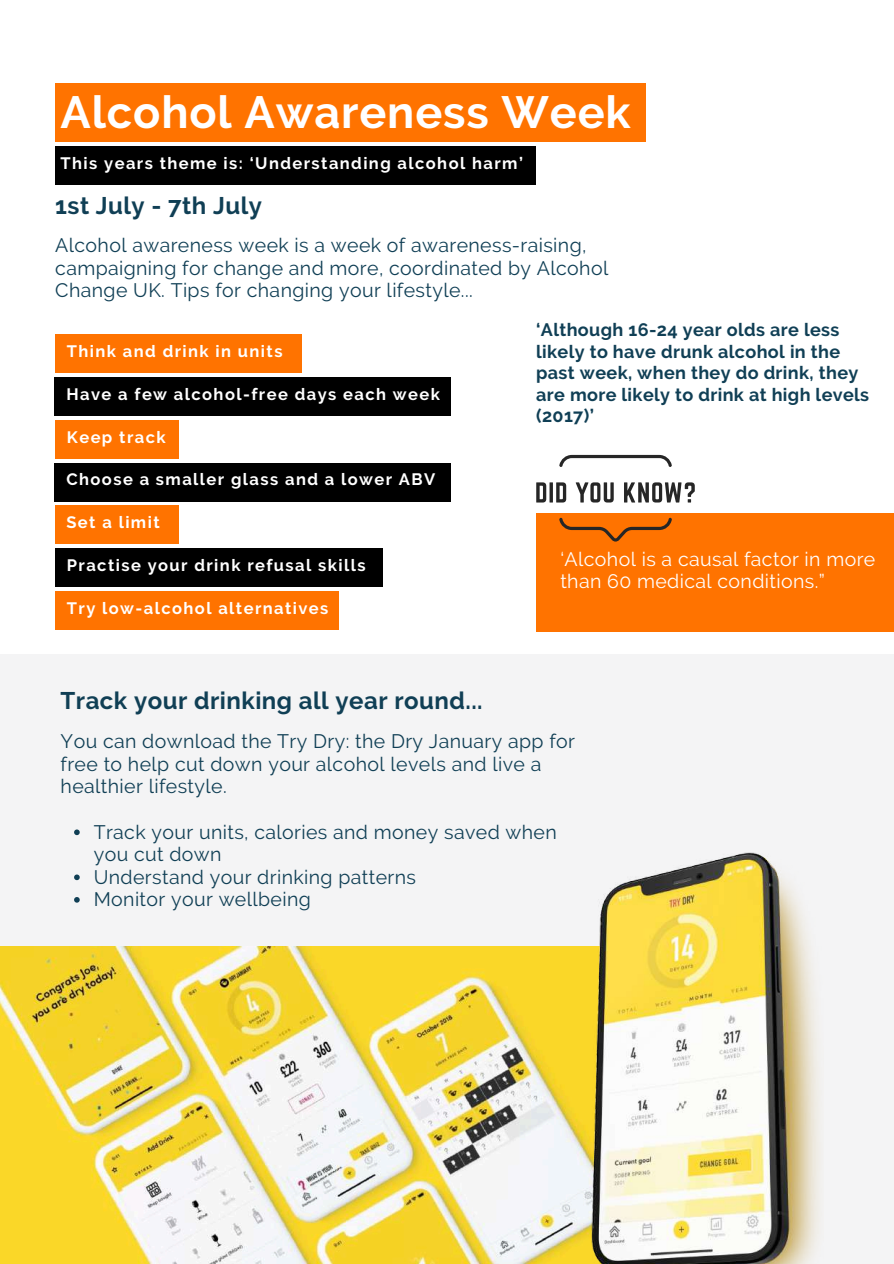
<style>
.page{position:relative;width:894px;height:1264px;background:#fff}
.page>*{position:absolute;margin:0;border:0;box-sizing:border-box;transform-origin:0 0}
.t1{font:700 45px "Raleway";letter-spacing:.02em;color:#fff}
.t2{font:700 24px "Raleway";letter-spacing:.02em;color:#103f55}
.t3{font:19.5px/22.5px "Raleway";letter-spacing:.02em;color:#103f55}
.t4{font:19.5px/22.5px "Raleway";letter-spacing:.02em;color:#fff}
.t5{font:700 18px/21.3px "Raleway";letter-spacing:.02em;color:#103f55}
.t6{font:700 16.5px "Raleway";letter-spacing:.085em;color:#fff}
</style>
<div class="page">
<div style="left:55px;top:84px;width:590px;height:58px;background:#ff7300"></div>
<div style="left:55px;top:146px;width:481px;height:39px;background:#000"></div>
<div style="left:536px;top:513px;width:357px;height:118px;background:#ff7300"></div>
<div style="left:0;top:654px;width:893px;height:609px;background:#f4f4f5"></div>
<img style="left:0;top:946px;width:586px;height:317px">
<img style="left:586px;top:852px;width:234px;height:411px">
<div style="left:55px;top:334px;width:247px;height:39px;background:#ff7300"></div>
<div style="left:55px;top:377px;width:396px;height:39px;background:#000"></div>
<div style="left:55px;top:420px;width:123px;height:38px;background:#ff7300"></div>
<div style="left:55px;top:463px;width:396px;height:38px;background:#000"></div>
<div style="left:55px;top:506px;width:123px;height:38px;background:#ff7300"></div>
<div style="left:55px;top:548px;width:328px;height:39px;background:#000"></div>
<div style="left:55px;top:591px;width:283px;height:39px;background:#ff7300"></div>
<svg style="left:536px;top:482px;width:10px;height:20px"></svg>
<hr style="left:549px;top:482px;width:3px;height:20px;background:#262626">
<svg style="left:556px;top:455px;width:138px;height:86px"></svg>
<svg style="left:74px;top:829px;width:6px;height:6px"></svg>
<svg style="left:74px;top:874px;width:6px;height:6px"></svg>
<svg style="left:74px;top:897px;width:6px;height:5px"></svg>
<h1 class="t1" style="left:61px;top:86px;width:571px">Alcohol Awareness Week</h1>
<p class="t6" style="left:61px;top:153px;width:463px">This years theme is: ‘Understanding alcohol harm’</p>
<p class="t2" style="left:55px;top:191px;width:208px">1st July - 7th July</p>
<p class="t3" style="left:55px;top:234px;width:554px">Alcohol awareness week is a week of awareness-raising, campaigning for change and more, coordinated by Alcohol<br>Change UK. Tips for changing your lifestyle...</p>
<p class="t6" style="left:67px;top:341px;width:217px">Think and drink in units</p>
<p class="t6" style="left:66px;top:384px;width:375px">Have a few alcohol-free days each week</p>
<p class="t6" style="left:67px;top:427px;width:100px">Keep track</p>
<p class="t6" style="left:66px;top:470px;width:370px">Choose a smaller glass and a lower ABV</p>
<p class="t6" style="left:66px;top:513px;width:95px">Set a limit</p>
<p class="t6" style="left:67px;top:555px;width:300px">Practise your drink refusal skills</p>
<p class="t6" style="left:67px;top:598px;width:263px">Try low-alcohol alternatives</p>
<p class="t5" style="left:536px;top:319px;width:334px">‘Although 16-24 year olds are less likely to have drunk alcohol in the past week, when they do drink, they are more likely to drink at high levels (2017)’</p>
<p class="t4" style="left:560px;top:547px;width:316px">‘Alcohol is a causal factor in more than 60 medical conditions.”</p>
<p class="t2" style="left:61px;top:686px;width:423px">Track your drinking all year round...</p>
<p class="t3" style="left:61px;top:730px;width:516px">You can download the Try Dry: the Dry January app for free to help cut down your alcohol levels and live a healthier lifestyle.</p>
<p class="t3" style="left:94px;top:820px;width:464px">Track your units, calories and money saved when you cut down<br>Understand your drinking patterns<br>Monitor your wellbeing</p>
</div>
